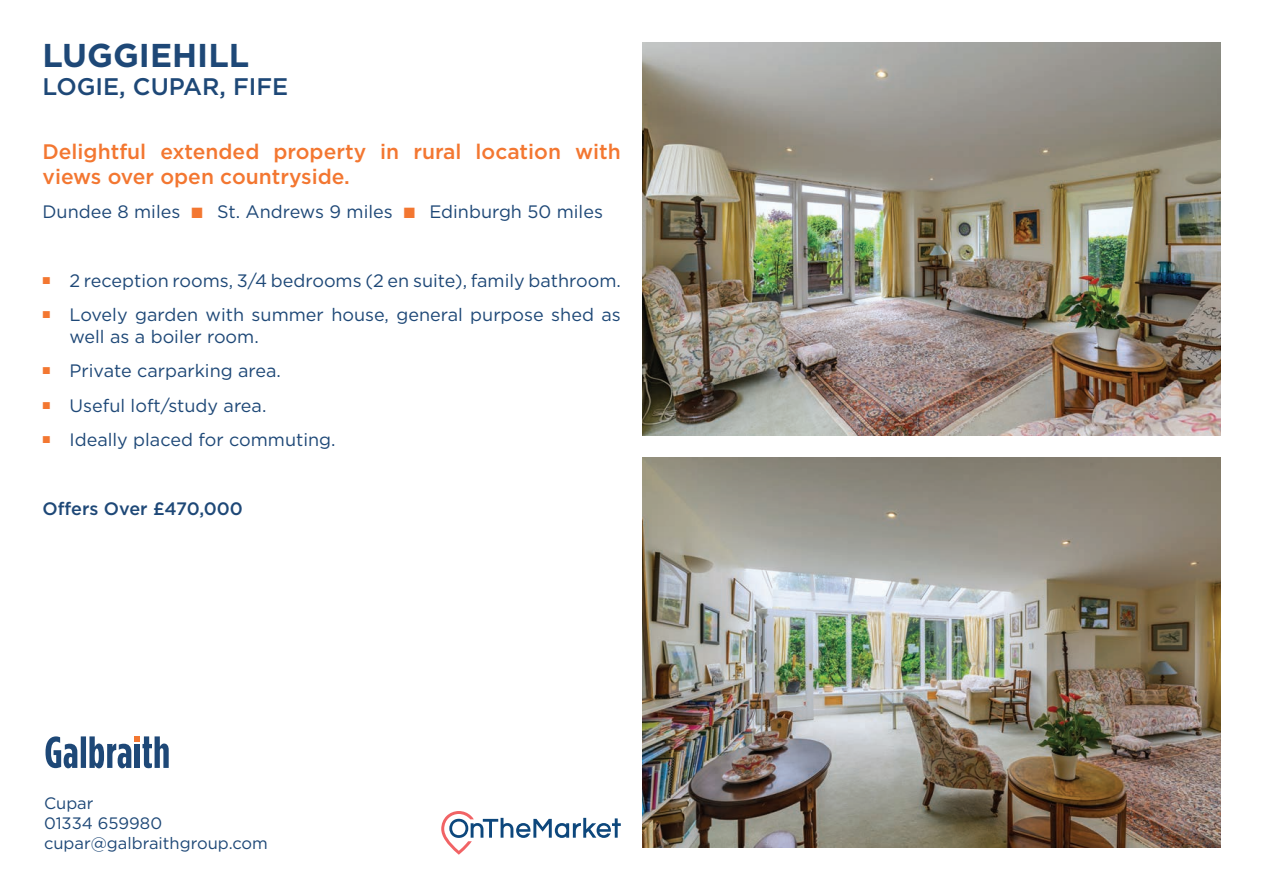
<style>
.page{position:relative;width:1263px;height:893px;background:#fff}
.page>*{position:absolute;margin:0;border:0;box-sizing:border-box;transform-origin:0 0}
.t1{font:700 33px "Gotham HTF";color:#1e4877}
.t2{font:500 24px "Gotham HTF";color:#1e4877}
.t3{font:500 21px/25.2px "Gotham HTF";color:#f37731}
.t4{font:18px/21.6px "Gotham HTF";color:#1e4877}
.Bullets{font:500 18px "Gotham HTF";color:#1e4877}
.t5{font:16.5px "Gotham HTF";color:#1e4877}
.s1{font-family:"Proxima Nova";color:#f37731}
</style>
<div class="page">
<svg style="left:46px;top:736px;width:123px;height:32px"></svg>
<div style="left:135px;top:744px;width:5px;height:24px;background:#1e4877"></div>
<img style="left:642px;top:42px;width:578px;height:394px">
<img style="left:642px;top:457px;width:578px;height:391px">
<svg style="left:441px;top:811px;width:180px;height:44px"></svg>
<p class="t1" style="left:43px;top:36px;width:208px">LUGGIEHILL</p>
<p class="t2" style="left:43px;top:73px;width:247px">LOGIE, CUPAR, FIFE</p>
<p class="t3" style="left:43px;top:138px;width:580px">Delightful extended property in rural location with views over open countryside.</p>
<p class="t4" style="left:43px;top:201px;width:562px">Dundee 8 miles <span class="s1">■</span> St. Andrews 9 miles <span class="s1">■</span> Edinburgh 50 miles</p>
<p class="t4" style="left:43px;top:269px;width:580px"><sup>■</sup> 2 reception rooms, 3/4 bedrooms (2 en suite), family bathroom.</p>
<p class="t4" style="left:70px;top:304px;width:553px;text-indent:-27px"><sup>■</sup> Lovely garden with summer house, general purpose shed as well as a boiler room.</p>
<p class="t4" style="left:43px;top:360px;width:240px"><sup>■</sup> Private carparking area.</p>
<p class="t4" style="left:43px;top:394px;width:225px"><sup>■</sup> Useful loft/study area.</p>
<p class="t4" style="left:43px;top:428px;width:295px"><sup>■</sup> Ideally placed for commuting.</p>
<p class="Bullets" style="left:43px;top:498px;width:202px">Offers Over £470,000</p>
<p class="t5" style="left:44px;top:794px;width:51px">Cupar</p>
<p class="t5" style="left:44px;top:814px;width:120px">01334 659980</p>
<p class="t5" style="left:44px;top:834px;width:225px">cupar@galbraithgroup.com</p>
</div>
